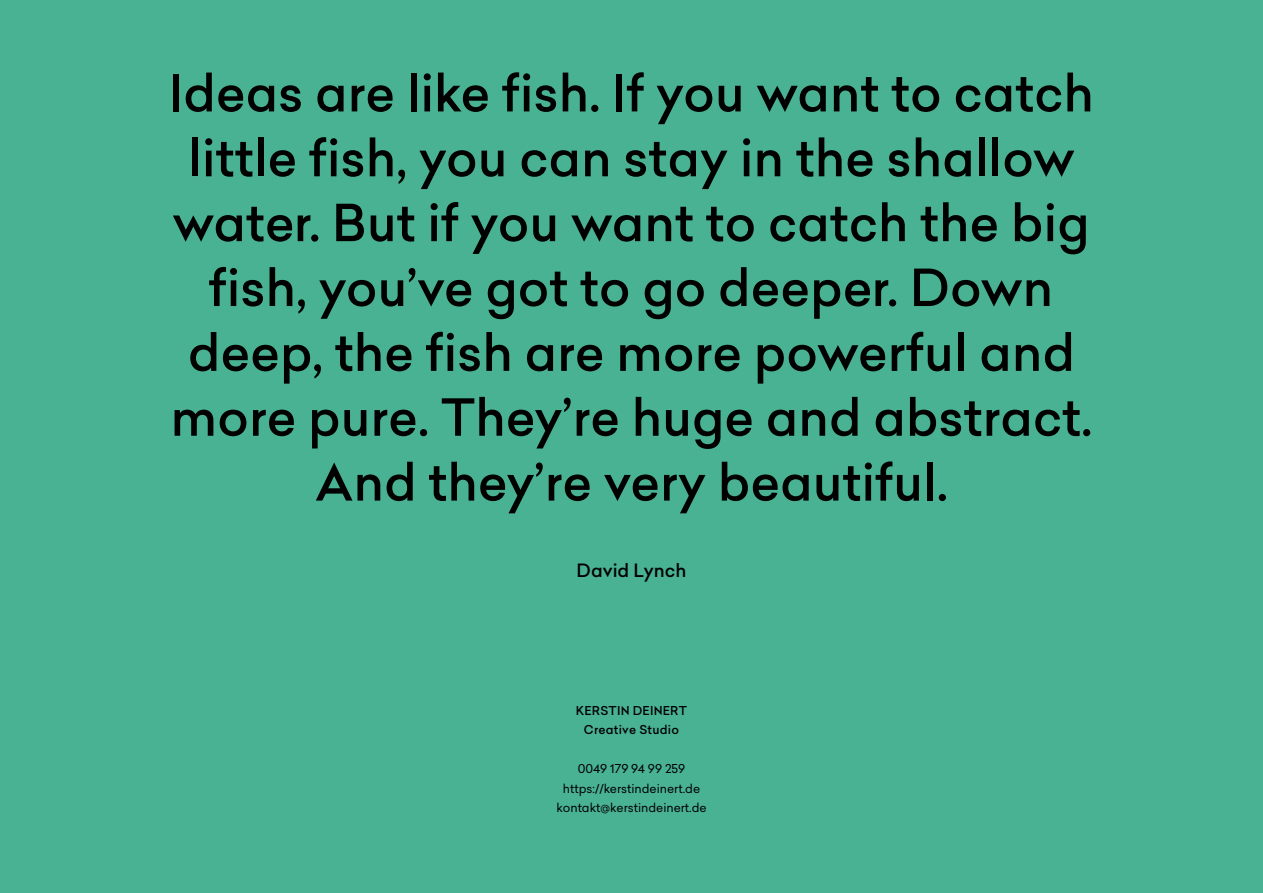
<style>
.page{position:relative;width:1263px;height:893px;background:#49b292}
.page>*{position:absolute;margin:0;border:0;box-sizing:border-box;transform-origin:0 0}
.t1{font:500 50.1px/64.8px "Celias";color:#000;text-align:center}
.t2{font:500 18px "Celias";color:#000}
.t3{font:12px/19.5px "Celias";color:#000;text-align:center}
.t4{font:500 12px/19.4px "Celias";letter-spacing:.02em;color:#000;text-align:center}
</style>
<div class="page">
<p class="t1" style="left:169px;top:61px;width:926px">Ideas are like fish. If you want to catch little fish, you can stay in the shallow water. But if you want to catch the big fish, you’ve got to go deeper. Down deep, the fish are more powerful and more pure. They’re huge and abstract.<br>And they’re very beautiful.</p>
<p class="t2" style="left:577px;top:557px;width:111px">David Lynch</p>
<p class="t4" style="left:576px;top:701px;width:113px">KERSTIN DEINERT<br>Creative Studio</p>
<p class="t3" style="left:556px;top:759px;width:152px">0049 179 94 99 259 https://kerstindeinert.de kontakt@kerstindeinert.de</p>
</div>
